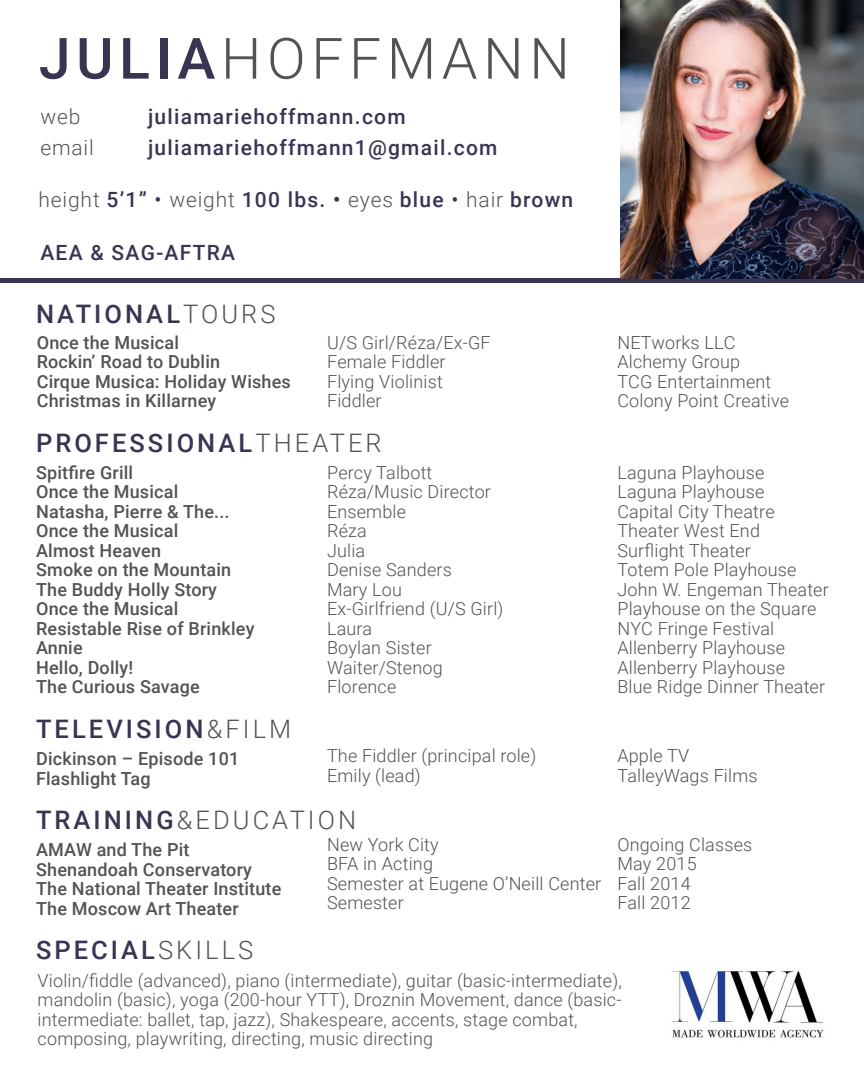
<style>
.page{position:relative;width:864px;height:1080px;background:#fff}
.page>*{position:absolute;margin:0;border:0;box-sizing:border-box;transform-origin:0 0}
.t1{font:300 57px "Roboto";letter-spacing:.1em;color:#535353}
.t2{font:500 25.5px "Roboto";letter-spacing:.12em;color:#383553}
.t3{font:300 25.5px "Roboto";letter-spacing:.12em;color:#535353}
.t4{font:500 21px "Roboto";letter-spacing:.06em;color:#383553}
.t5{font:300 21px "Roboto";letter-spacing:.04em;color:#535353}
.t6{font:300 18px/19.5px "Roboto";letter-spacing:.01em;color:#535353}
.t7{font:500 18px "Roboto";letter-spacing:.01em;color:#535353}
.s1{font-weight:500;color:#383553}
.s2{font-weight:300;color:#535353}
.s3{font-weight:400}
</style>
<div class="page">
<hr style="left:0;top:278px;width:864px;height:4px;background:#383553">
<img style="left:672px;top:970px;width:152px;height:68px">
<img style="left:620px;top:0;width:244px;height:278px">
<p class="t1" style="left:39px;top:18px;width:532px"><span class="s1">JULIA</span>HOFFMANN</p>
<p class="t5" style="left:40px;top:102px;width:42px">web</p>
<p class="t4" style="left:148px;top:102px;width:259px">juliamariehoffmann.com</p>
<p class="t5" style="left:40px;top:133px;width:55px">email</p>
<p class="t4" style="left:148px;top:133px;width:351px">juliamariehoffmann1@gmail.com</p>
<p class="t4" style="left:39px;top:185px;width:536px"><span class="s2">height</span> 5’1” <span class="s3">•</span> <span class="s2">weight</span> 100 lbs. • <span class="s2">eyes</span> blue <span class="s3">•</span> <span class="s2">hair</span> brown</p>
<p class="t4" style="left:40px;top:237px;width:196px">AEA &amp; SAG-AFTRA</p>
<p class="t2" style="left:36px;top:296px;width:241px">NATIONAL<span class="s2">TOURS</span></p>
<p class="t7" style="left:37px;top:330px;width:144px">Once the Musical</p>
<p class="t7" style="left:37px;top:349px;width:185px">Rockin’ Road to Dublin</p>
<p class="t7" style="left:37px;top:369px;width:256px">Cirque Musica: Holiday Wishes</p>
<p class="t7" style="left:37px;top:388px;width:181px">Christmas in Killarney</p>
<p class="t6" style="left:327px;top:332px;width:165px">U/S Girl/Réza/Ex-GF</p>
<p class="t6" style="left:327px;top:351px;width:120px">Female Fiddler</p>
<p class="t6" style="left:327px;top:371px;width:117px">Flying Violinist</p>
<p class="t6" style="left:327px;top:390px;width:56px">Fiddler</p>
<p class="t2" style="left:36px;top:425px;width:347px">PROFESSIONAL<span class="s2">THEATER</span></p>
<p class="t7" style="left:36px;top:460px;width:99px">Spitfire Grill</p>
<p class="t7" style="left:36px;top:479px;width:144px">Once the Musical</p>
<p class="t7" style="left:36px;top:499px;width:195px">Natasha, Pierre &amp; The...</p>
<p class="t7" style="left:36px;top:518px;width:144px">Once the Musical</p>
<p class="t7" style="left:36px;top:538px;width:127px">Almost Heaven</p>
<p class="t7" style="left:36px;top:557px;width:197px">Smoke on the Mountain</p>
<p class="t7" style="left:36px;top:577px;width:182px">The Buddy Holly Story</p>
<p class="t7" style="left:36px;top:596px;width:144px">Once the Musical</p>
<p class="t7" style="left:36px;top:616px;width:220px">Resistable Rise of Brinkley</p>
<p class="t7" style="left:36px;top:635px;width:48px">Annie</p>
<p class="t7" style="left:36px;top:655px;width:99px">Hello, Dolly!</p>
<p class="t7" style="left:36px;top:674px;width:165px">The Curious Savage</p>
<p class="t6" style="left:327px;top:462px;width:107px">Percy Talbott</p>
<p class="t6" style="left:327px;top:481px;width:165px">Réza/Music Director</p>
<p class="t6" style="left:327px;top:501px;width:81px">Ensemble</p>
<p class="t6" style="left:327px;top:520px;width:41px">Réza</p>
<p class="t6" style="left:327px;top:540px;width:40px">Julia</p>
<p class="t6" style="left:327px;top:559px;width:126px">Denise Sanders</p>
<p class="t6" style="left:327px;top:579px;width:76px">Mary Lou</p>
<p class="t6" style="left:327px;top:598px;width:178px">Ex-Girlfriend (U/S Girl)</p>
<p class="t6" style="left:327px;top:618px;width:47px">Laura</p>
<p class="t6" style="left:327px;top:637px;width:106px">Boylan Sister</p>
<p class="t6" style="left:327px;top:657px;width:117px">Waiter/Stenog</p>
<p class="t6" style="left:327px;top:676px;width:71px">Florence</p>
<p class="t2" style="left:36px;top:711px;width:257px">TELEVISION<span class="s2">&amp;FILM</span></p>
<p class="t7" style="left:36px;top:746px;width:205px">Dickinson – Episode 101</p>
<p class="t7" style="left:36px;top:766px;width:116px">Flashlight Tag</p>
<p class="t6" style="left:327px;top:746px;width:211px">The Fiddler (principal role)</p>
<p class="t6" style="left:327px;top:765px;width:95px">Emily (lead)</p>
<p class="t3" style="left:36px;top:802px;width:322px"><span class="s1">TRAINING</span>&amp;EDUCATION</p>
<p class="t7" style="left:36px;top:837px;width:155px">AMAW and The Pit</p>
<p class="t7" style="left:36px;top:857px;width:217px">Shenandoah Conservatory</p>
<p class="t7" style="left:36px;top:876px;width:247px">The National Theater Institute</p>
<p class="t7" style="left:36px;top:896px;width:204px">The Moscow Art Theater</p>
<p class="t6" style="left:327px;top:834px;width:113px">New York City</p>
<p class="t6" style="left:327px;top:854px;width:107px">BFA in Acting</p>
<p class="t6" style="left:327px;top:873px;width:276px">Semester at Eugene O’Neill Center</p>
<p class="t6" style="left:327px;top:893px;width:78px">Semester</p>
<p class="t6" style="left:617px;top:332px;width:120px">NETworks LLC</p>
<p class="t6" style="left:617px;top:351px;width:124px">Alchemy Group</p>
<p class="t6" style="left:617px;top:371px;width:155px">TCG Entertainment</p>
<p class="t6" style="left:617px;top:390px;width:173px">Colony Point Creative</p>
<p class="t6" style="left:617px;top:462px;width:149px">Laguna Playhouse</p>
<p class="t6" style="left:617px;top:481px;width:149px">Laguna Playhouse</p>
<p class="t6" style="left:617px;top:501px;width:159px">Capital City Theatre</p>
<p class="t6" style="left:617px;top:520px;width:144px">Theater West End</p>
<p class="t6" style="left:617px;top:540px;width:135px">Surflight Theater</p>
<p class="t6" style="left:617px;top:559px;width:181px">Totem Pole Playhouse</p>
<p class="t6" style="left:617px;top:579px;width:213px">John W. Engeman Theater</p>
<p class="t6" style="left:617px;top:598px;width:201px">Playhouse on the Square</p>
<p class="t6" style="left:617px;top:618px;width:158px">NYC Fringe Festival</p>
<p class="t6" style="left:617px;top:637px;width:169px">Allenberry Playhouse</p>
<p class="t6" style="left:617px;top:657px;width:169px">Allenberry Playhouse</p>
<p class="t6" style="left:617px;top:676px;width:209px">Blue Ridge Dinner Theater</p>
<p class="t6" style="left:617px;top:746px;width:73px">Apple TV</p>
<p class="t6" style="left:617px;top:765px;width:142px">TalleyWags Films</p>
<p class="t6" style="left:617px;top:834px;width:136px">Ongoing Classes</p>
<p class="t6" style="left:617px;top:854px;width:81px">May 2015</p>
<p class="t6" style="left:617px;top:873px;width:75px">Fall 2014</p>
<p class="t6" style="left:617px;top:893px;width:75px">Fall 2012</p>
<p class="t2" style="left:36px;top:933px;width:219px">SPECIAL<span class="s2">SKILLS</span></p>
<p class="t6" style="left:38px;top:970px;width:586px">Violin/fiddle (advanced), piano (intermediate), guitar (basic-intermediate), mandolin (basic), yoga (200-hour YTT), Droznin Movement, dance (basic&shy;intermediate: ballet, tap, jazz), Shakespeare, accents, stage combat, composing, playwriting, directing, music directing</p>
</div>
